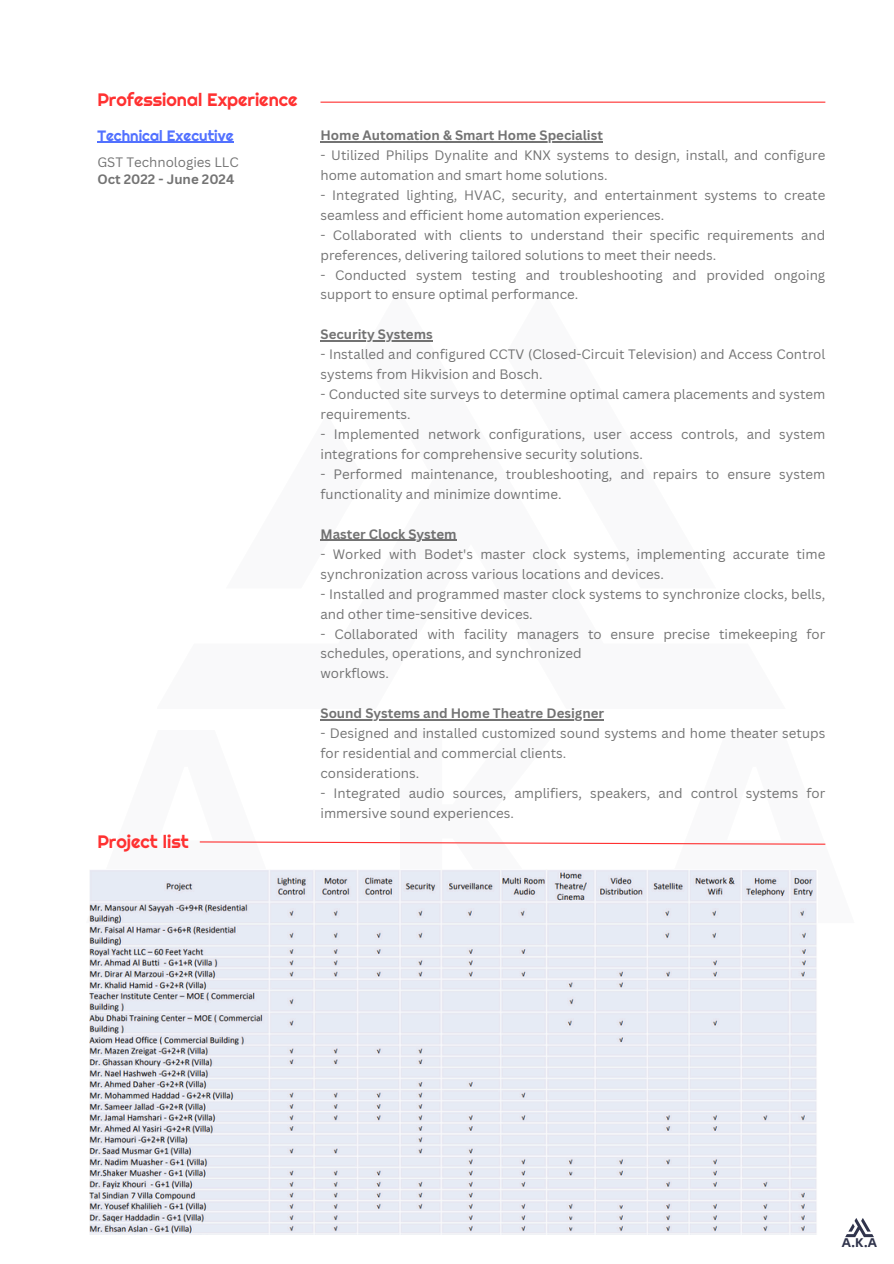
<style>
.page{position:relative;width:894px;height:1264px;background:#fff}
.page>*{position:absolute;margin:0;border:0;box-sizing:border-box;transform-origin:0 0}
.t1{font:18px "Righteous";color:#ff3131}
.t2{font:15px "Righteous";color:#5271ff}
.t3{font:13.35px/20px "Canva Sans";color:#737373}
.t4{font:700 13.35px "Canva Sans";color:#737373}
.t5{font:700 12.75px "Alibaba Sans";color:#30344c}
</style>
<div class="page">
<hr style="left:97px;top:142px;width:136px;height:1px;background:#5271ff">
<hr style="left:320px;top:141px;width:283px;height:1px;background:#737373">
<hr style="left:320px;top:719px;width:284px;height:1px;background:#737373">
<hr style="left:320px;top:102px;width:505px;height:1px;background:#ff3131">
<svg style="left:845px;top:1218px;width:28px;height:19px"></svg>
<img style="left:89px;top:870px;width:728px;height:363px">
<svg style="left:199px;top:841px;width:627px;height:4px"></svg>
<p class="t1" style="left:97px;top:88px;width:202px">Professional Experience</p>
<p class="t2" style="left:97px;top:126px;width:138px">Technical Executive</p>
<p class="t4" style="left:320px;top:126px;width:284px">Home Automation &amp; Smart Home Specialist</p>
<p class="t3" style="left:320px;top:145px;width:506px">- Utilized Philips Dynalite and KNX systems to design, install, and configure home automation and smart home solutions.</p>
<p class="t3" style="left:320px;top:185px;width:506px">- Integrated lighting, HVAC, security, and entertainment systems to create seamless and efficient home automation experiences.</p>
<p class="t3" style="left:320px;top:224px;width:506px">- Collaborated with clients to understand their specific requirements and preferences, delivering tailored solutions to meet their needs.</p>
<p class="t3" style="left:320px;top:264px;width:506px">- Conducted system testing and troubleshooting and provided ongoing support to ensure optimal performance.</p>
<p class="t4" style="left:320px;top:325px;width:114px">Security Systems</p>
<p class="t3" style="left:320px;top:344px;width:506px">- Installed and configured CCTV (Closed-Circuit Television) and Access Control systems from Hikvision and Bosch.</p>
<p class="t3" style="left:320px;top:384px;width:506px">- Conducted site surveys to determine optimal camera placements and system requirements.</p>
<p class="t3" style="left:320px;top:424px;width:506px">- Implemented network configurations, user access controls, and system integrations for comprehensive security solutions.</p>
<p class="t3" style="left:320px;top:464px;width:506px">- Performed maintenance, troubleshooting, and repairs to ensure system functionality and minimize downtime.</p>
<p class="t4" style="left:320px;top:524px;width:137px">Master Clock System</p>
<p class="t3" style="left:320px;top:543px;width:506px">- Worked with Bodet's master clock systems, implementing accurate time synchronization across various locations and devices.</p>
<p class="t3" style="left:320px;top:583px;width:506px">- Installed and programmed master clock systems to synchronize clocks, bells, and other time-sensitive devices.</p>
<p class="t3" style="left:320px;top:623px;width:506px">- Collaborated with facility managers to ensure precise timekeeping for schedules, operations, and synchronized</p>
<p class="t3" style="left:320px;top:663px;width:70px">workflows.</p>
<p class="t4" style="left:320px;top:704px;width:285px">Sound Systems and Home Theatre Designer</p>
<p class="t3" style="left:320px;top:723px;width:506px">- Designed and installed customized sound systems and home theater setups for residential and commercial clients.</p>
<p class="t3" style="left:320px;top:763px;width:100px">considerations.</p>
<p class="t3" style="left:320px;top:783px;width:506px">- Integrated audio sources, amplifiers, speakers, and control systems for immersive sound experiences.</p>
<p class="t3" style="left:97px;top:151px;width:143px">GST Technologies LLC</p>
<p class="t4" style="left:97px;top:170px;width:138px">Oct 2022 - June 2024</p>
<p class="t1" style="left:97px;top:829px;width:93px">Project list</p>
<p class="t5" style="left:841px;top:1231px;width:37px">A.K.A</p>
</div>
